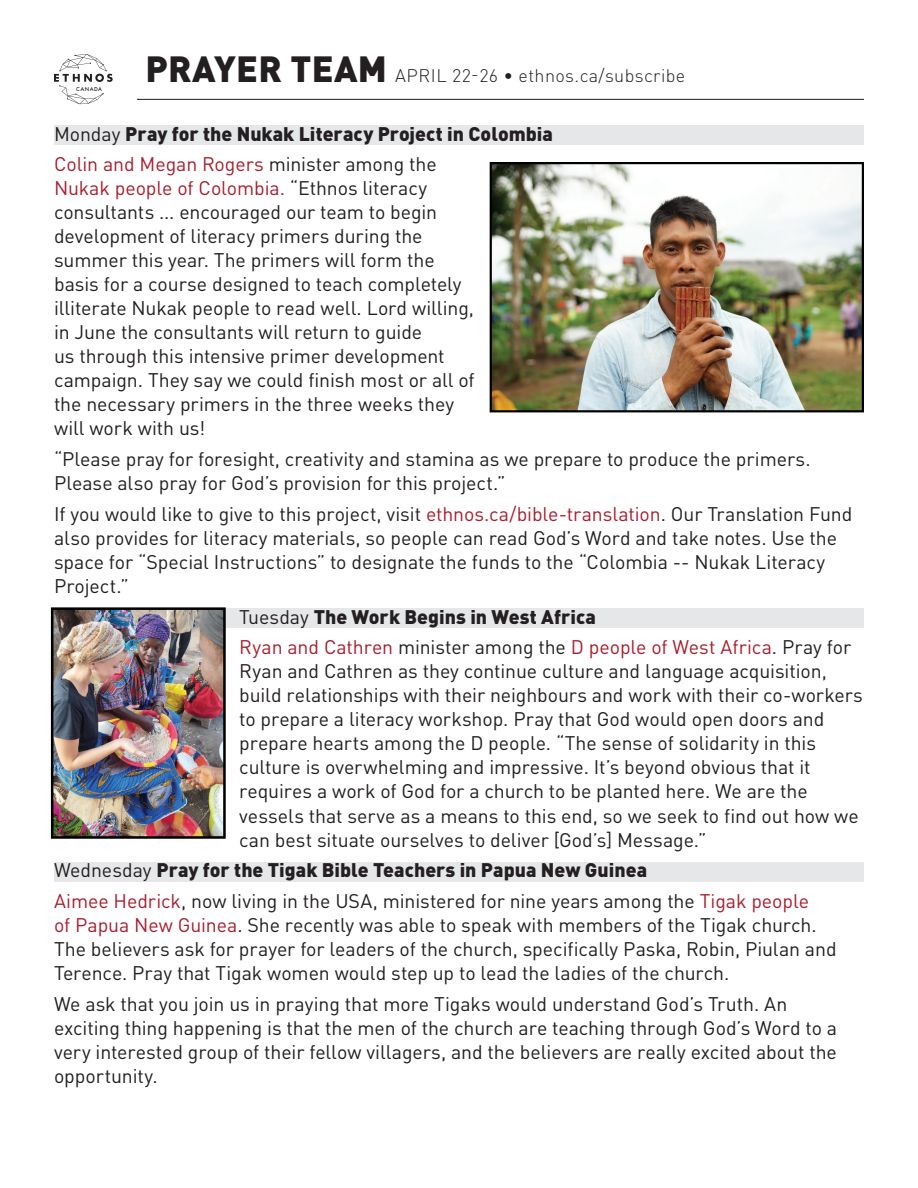
<style>
.page{position:relative;width:918px;height:1188px;background:#fff}
.page>*{position:absolute;margin:0;border:0;box-sizing:border-box;transform-origin:0 0}
.t1{font:19.5px/24px "DIN Pro";letter-spacing:-.005em;color:#231f20}
.t2{font:19.5px/30.8px "DIN Pro";letter-spacing:-.005em;color:#aa1d2d}
.t3{font:900 19.5px/30.8px "DIN Pro";color:#231f20}
.t4{font:300 18px "DIN Pro";letter-spacing:.02em;color:#231f20}
.t5{font:500 5.25px "Futura";letter-spacing:.1em;color:#231f20}
.s1{font-weight:900;font-size:36px}
.s2{font-weight:400}
.s3{font-weight:400;color:#aa1d2d}
.s4{color:#aa1d2d}
.s5{color:#231f20}
.s6{font-weight:900;color:#231f20}
.s7{font-weight:900}
</style>
<div class="page">
<svg style="left:54px;top:54px;width:59px;height:50px"></svg>
<div style="left:54px;top:126px;width:810px;height:19px;background:#e6e7e9"></div>
<div style="left:54px;top:609px;width:810px;height:19px;background:#e6e7e9"></div>
<div style="left:54px;top:862px;width:810px;height:20px;background:#e6e7e9"></div>
<hr style="left:138px;top:99px;width:726px;height:1px;background:#231f20">
<img style="left:493px;top:165px;width:368px;height:244px">
<div style="left:490px;top:162px;width:374px;height:250px;border:2px solid #000"></div>
<img style="left:55px;top:611px;width:167px;height:224px">
<div style="left:51px;top:607px;width:175px;height:232px;border:3px solid #000"></div>
<p class="t5" style="left:76px;top:85px;width:28px">CANADA</p>
<p class="t4" style="left:145px;top:61px;width:541px"><span class="s1">PRAYER TEAM</span> APRIL 22-26 • ethnos.ca/subscribe</p>
<p class="t3" style="left:54px;top:116px;width:501px"><span class="s2">Monday</span> Pray for the Nukak Literacy Project in Colombia<br><span class="s3">Colin and Megan Rogers</span> <span class="s2">minister among the</span></p>
<p class="t1" style="left:54px;top:174px;width:422px"><span class="s4">Nukak people of Colombia.</span> “Ethnos literacy consultants ... encouraged our team to begin development of literacy primers during the summer this year. The primers will form the basis for a course designed to teach completely illiterate Nukak people to read well. Lord willing, in June the consultants will return to guide<br>us through this intensive primer development campaign. They say we could finish most or all of the necessary primers in the three weeks they will work with us!</p>
<p class="t1" style="left:54px;top:445px;width:758px">“Please pray for foresight, creativity and stamina as we prepare to produce the primers.<br>Please also pray for God’s provision for this project.”</p>
<p class="t1" style="left:54px;top:500px;width:800px">If you would like to give to this project, visit <span class="s4">ethnos.ca/bible-translation</span>. Our Translation Fund also provides for literacy materials, so people can read God’s Word and take notes. Use the space for “Special Instructions” to designate the funds to the “Colombia -- Nukak Literacy Project.”</p>
<p class="t2" style="left:239px;top:599px;width:614px"><span class="s5">Tuesday</span> <span class="s6">The Work Begins in West Africa<br></span>Ryan and Cathren <span class="s5">minister among the</span> D people of West Africa<span class="s5">. Pray for</span></p>
<p class="t1" style="left:239px;top:658px;width:625px">Ryan and Cathren as they continue culture and language acquisition, build relationships with their neighbours and work with their co-workers to prepare a literacy workshop. Pray that God would open doors and prepare hearts among the D people. “The sense of solidarity in this culture is overwhelming and impressive. It’s beyond obvious that it requires a work of God for a church to be planted here. We are the vessels that serve as a means to this end, so we seek to find out how we can best situate ourselves to deliver [God’s] Message.”</p>
<p class="t1" style="left:54px;top:853px;width:757px;line-height:30.8px">Wednesday <span class="s7">Pray for the Tigak Bible Teachers in Papua New Guinea<br></span><span class="s4">Aimee Hedrick</span>, now living in the USA, ministered for nine years among the <span class="s4">Tigak people</span></p>
<p class="t1" style="left:54px;top:911px;width:784px"><span class="s4">of Papua New Guinea</span>. She recently was able to speak with members of the Tigak church.<br>The believers ask for prayer for leaders of the church, specifically Paska, Robin, Piulan and<br>Terence. Pray that Tigak women would step up to lead the ladies of the church.</p>
<p class="t1" style="left:54px;top:990px;width:785px">We ask that you join us in praying that more Tigaks would understand God’s Truth. An exciting thing happening is that the men of the church are teaching through God’s Word to a very interested group of their fellow villagers, and the believers are really excited about the opportunity.</p>
</div>
